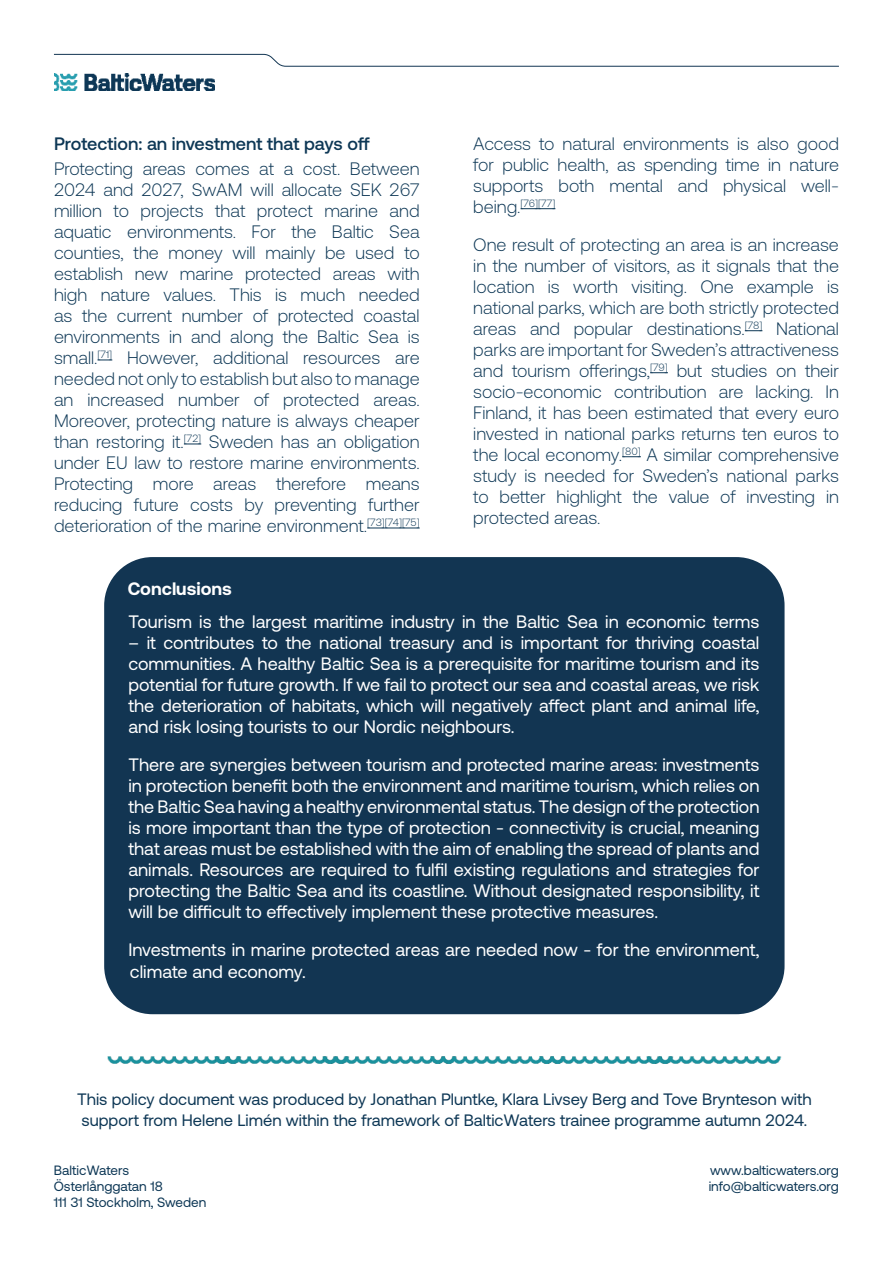
<style>
.page{position:relative;width:893px;height:1263px;background:#fff}
.page>*{position:absolute;margin:0;border:0;box-sizing:border-box;transform-origin:0 0}
.t1{font:300 18px/21px "Aeonik";color:#0d3755;text-align:justify}
.t2{font:18px/21px "Aeonik";color:#fff;text-align:justify}
.t3{font:500 18px "Aeonik";color:#0d3755}
.t4{font:700 18px "Aeonik";color:#fff}
.t5{font:16.5px/21px "Aeonik";color:#0d3755}
.t6{font:13.5px "Aeonik";color:#0d3755}
.t7{font:300 10.5px "Aeonik";color:#0d3755}
.s1{font-size:18px}
</style>
<div class="page">
<svg style="left:53px;top:54px;width:786px;height:13px"></svg>
<img style="left:54px;top:73px;width:160px;height:17px">
<img style="left:107px;top:1056px;width:108px;height:8px">
<img style="left:215px;top:1056px;width:107px;height:8px">
<img style="left:322px;top:1056px;width:109px;height:8px">
<img style="left:431px;top:1056px;width:108px;height:8px">
<img style="left:539px;top:1056px;width:108px;height:8px">
<img style="left:647px;top:1056px;width:134px;height:8px">
<svg style="left:98px;top:360px;width:14px;height:1px"></svg>
<svg style="left:184px;top:444px;width:17px;height:1px"></svg>
<hr style="left:367px;top:528px;width:53px;height:1px;background:#0d3755">
<hr style="left:521px;top:208px;width:34px;height:1px;background:#0d3755">
<svg style="left:745px;top:330px;width:17px;height:1px"></svg>
<svg style="left:650px;top:372px;width:18px;height:1px"></svg>
<svg style="left:622px;top:456px;width:19px;height:1px"></svg>
<div style="left:106px;top:559px;width:677px;height:454px;background:#123552;border-radius:47px"></div>
<div style="left:104px;top:557px;width:680px;height:457px;border:3px solid #123552;border-radius:47px"></div>
<p class="t3" style="left:54px;top:133px;width:317px">Protection: an investment that pays off</p>
<p class="t1" style="left:54px;top:158px;width:367px">Protecting areas comes at a cost. Between 2024 and 2027, SwAM will allocate SEK 267 million to projects that protect marine and aquatic environments. For the Baltic Sea counties, the money will mainly be used to establish new marine protected areas with high nature values. This is much needed as the current number of protected coastal environments in and along the Baltic Sea is small.<sup>[71]</sup> However, additional resources are needed not only to establish but also to manage an increased number of protected areas.<br>Moreover, protecting nature is always cheaper than restoring it.<sup>[72]</sup> Sweden has an obligation under EU law to restore marine environments.<br>Protecting more areas therefore means reducing future costs by preventing further deterioration of the marine environment.<sup>[73][74][75]</sup></p>
<p class="t1" style="left:473px;top:133px;width:367px">Access to natural environments is also good for public health, as spending time in nature supports both mental and physical well-</p>
<p class="t7" style="left:473px;top:197px;width:84px"><span class="s1">being.</span>[76][77]</p>
<p class="t1" style="left:473px;top:234px;width:367px">One result of protecting an area is an increase in the number of visitors, as it signals that the location is worth visiting. One example is national parks, which are both strictly protected areas and popular destinations.<sup>[78]</sup> National parks are important for Sweden’s attractiveness and tourism offerings,<sup>[79]</sup> but studies on their socio-economic contribution are lacking. In Finland, it has been estimated that every euro invested in national parks returns ten euros to the local economy.<sup>[80]</sup> A similar comprehensive study is needed for Sweden’s national parks to better highlight the value of investing in protected areas.</p>
<p class="t4" style="left:128px;top:578px;width:106px">Conclusions</p>
<p class="t2" style="left:128px;top:612px;width:632px">Tourism is the largest maritime industry in the Baltic Sea in economic terms</p>
<p class="t2" style="left:128px;top:633px;width:632px">– it contributes to the national treasury and is important for thriving coastal communities. A healthy Baltic Sea is a prerequisite for maritime tourism and its potential for future growth. If we fail to protect our sea and coastal areas, we risk the deterioration of habitats, which will negatively affect plant and animal life, and risk losing tourists to our Nordic neighbours.</p>
<p class="t2" style="left:128px;top:755px;width:633px">There are synergies between tourism and protected marine areas: investments in protection benefit both the environment and maritime tourism, which relies on the Baltic Sea having a healthy environmental status. The design of the protection is more important than the type of protection - connectivity is crucial, meaning that areas must be established with the aim of enabling the spread of plants and animals. Resources are required to fulfil existing regulations and strategies for protecting the Baltic Sea and its coastline. Without designated responsibility, it will be difficult to effectively implement these protective measures.</p>
<p class="t2" style="left:128px;top:939px;width:632px;line-height:21.6px">Investments in marine protected areas are needed now - for the environment, climate and economy.</p>
<p class="t5" style="left:77px;top:1089px;width:736px">This policy document was produced by Jonathan Pluntke, Klara Livsey Berg and Tove Brynteson with support from Helene Limén within the framework of BalticWaters trainee programme autumn 2024.</p>
<p class="t6" style="left:54px;top:1163px;width:77px">BalticWaters</p>
<p class="t6" style="left:710px;top:1163px;width:130px">www.balticwaters.org</p>
<p class="t6" style="left:54px;top:1179px;width:111px">Österlånggatan 18</p>
<p class="t6" style="left:709px;top:1179px;width:132px">info@balticwaters.org</p>
<p class="t6" style="left:54px;top:1195px;width:154px">111 31 Stockholm, Sweden</p>
</div>
